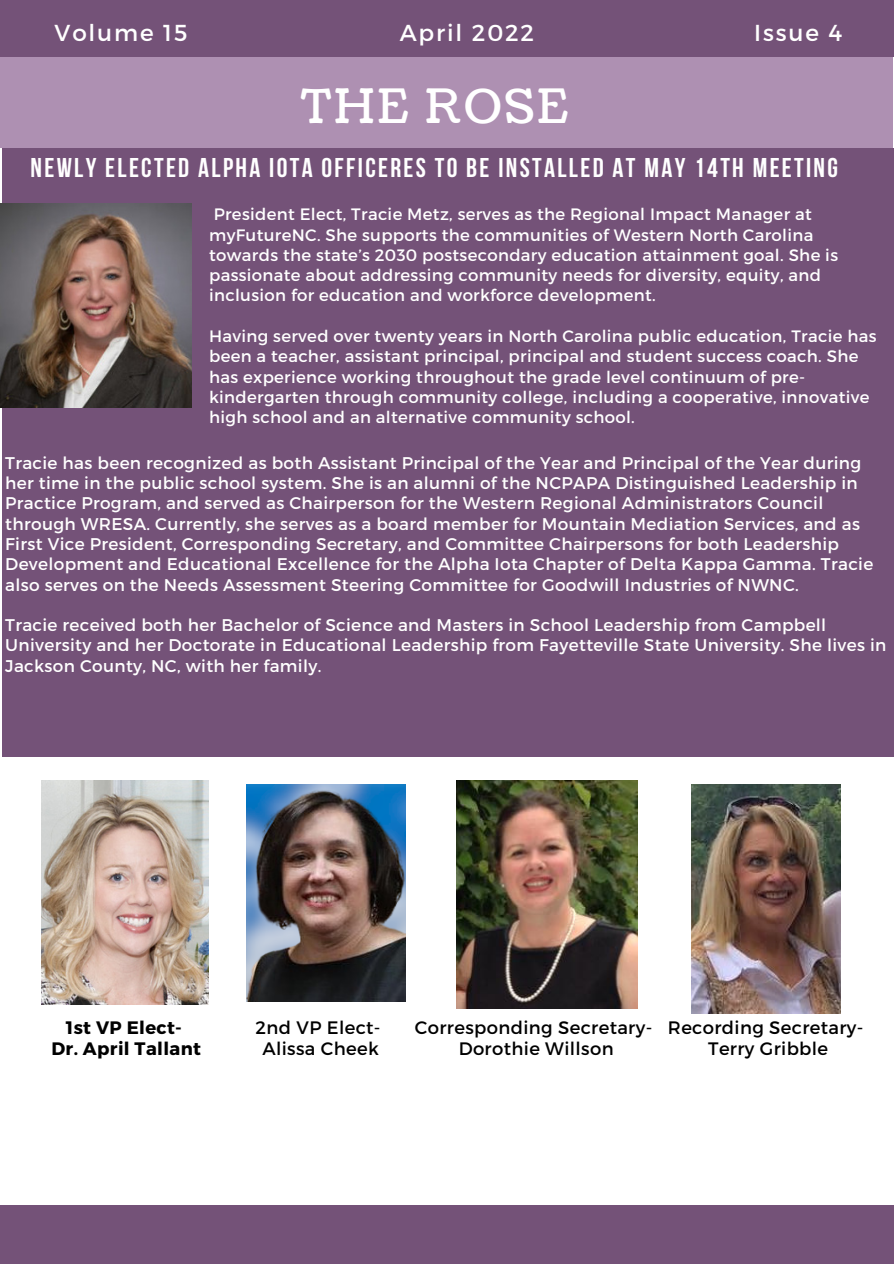
<style>
.page{position:relative;width:894px;height:1264px;background:#fff}
.page>*{position:absolute;margin:0;border:0;box-sizing:border-box;transform-origin:0 0}
.t1{font:47.1px "Coustard";letter-spacing:.06em;color:#fff}
.t2{font:700 27px "Bebas Neue";letter-spacing:.085em;color:#fff}
.t3{font:23.1px "Montserrat";letter-spacing:.08em;color:#fff}
.t4{font:18px "Montserrat";letter-spacing:.02em;color:#000}
.t5{font:700 18px "Montserrat";letter-spacing:.02em;color:#000}
.t6{font:16.95px/20.2px "Montserrat";letter-spacing:.02em;color:#fff}
.t7{font:16.5px/20.2px "Montserrat";letter-spacing:.02em;color:#fff}
</style>
<div class="page">
<div style="left:2px;top:148px;width:891px;height:608px;background:#745278"></div>
<div style="left:0;top:0;width:892px;height:148px;background:#ae90b2"></div>
<div style="left:0;top:0;width:893px;height:56px;background:#745278"></div>
<div style="left:0;top:1205px;width:893px;height:58px;background:#745278"></div>
<img style="left:0;top:204px;width:191px;height:203px">
<img style="left:41px;top:780px;width:168px;height:224px">
<img style="left:247px;top:784px;width:159px;height:217px">
<img style="left:456px;top:780px;width:181px;height:228px">
<img style="left:691px;top:784px;width:149px;height:229px">
<p class="t3" style="left:55px;top:17px;width:134px">Volume 15</p>
<p class="t3" style="left:399px;top:17px;width:136px">April 2022</p>
<p class="t3" style="left:754px;top:17px;width:90px">Issue 4</p>
<p class="t1" style="left:301px;top:74px;width:268px">THE ROSE</p>
<p class="t2" style="left:30px;top:157px;width:808px">NEWLY ELECTED ALPHA IOTA OFFICERES TO BE INSTALLED AT MAY 14TH MEETING</p>
<p class="t7" style="left:209px;top:203px;width:630px">President Elect, Tracie Metz, serves as the Regional Impact Manager at myFutureNC. She supports the communities of Western North Carolina towards the state’s 2030 postsecondary education attainment goal. She is passionate about addressing community needs for diversity, equity, and inclusion for education and workforce development.</p>
<p class="t7" style="left:209px;top:325px;width:668px">Having served over twenty years in North Carolina public education, Tracie has been a teacher, assistant principal, principal and student success coach. She has experience working throughout the grade level continuum of pre&shy;kindergarten through community college, including a cooperative, innovative high school and an alternative community school.</p>
<p class="t6" style="left:5px;top:452px;width:869px">Tracie has been recognized as both Assistant Principal of the Year and Principal of the Year during her time in the public school system. She is an alumni of the NCPAPA Distinguished Leadership in Practice Program, and served as Chairperson for the Western Regional Administrators Council through WRESA. Currently, she serves as a board member for Mountain Mediation Services, and as First Vice President, Corresponding Secretary, and Committee Chairpersons for both Leadership Development and Educational Excellence for the Alpha Iota Chapter of Delta Kappa Gamma. Tracie also serves on the Needs Assessment Steering Committee for Goodwill Industries of NWNC.</p>
<p class="t6" style="left:5px;top:614px;width:882px">Tracie received both her Bachelor of Science and Masters in School Leadership from Campbell<br>University and her Doctorate in Educational Leadership from Fayetteville State University. She lives in<br>Jackson County, NC, with her family.</p>
<p class="t5" style="left:66px;top:1015px;width:118px">1st VP Elect-</p>
<p class="t5" style="left:51px;top:1036px;width:151px">Dr. April Tallant</p>
<p class="t4" style="left:255px;top:1015px;width:126px">2nd VP Elect-</p>
<p class="t4" style="left:262px;top:1036px;width:118px">Alissa Cheek</p>
<p class="t4" style="left:415px;top:1015px;width:239px">Corresponding Secretary-</p>
<p class="t4" style="left:458px;top:1036px;width:156px">Dorothie Willson</p>
<p class="t4" style="left:667px;top:1015px;width:197px">Recording Secretary-</p>
<p class="t4" style="left:708px;top:1036px;width:121px">Terry Gribble</p>
</div>
